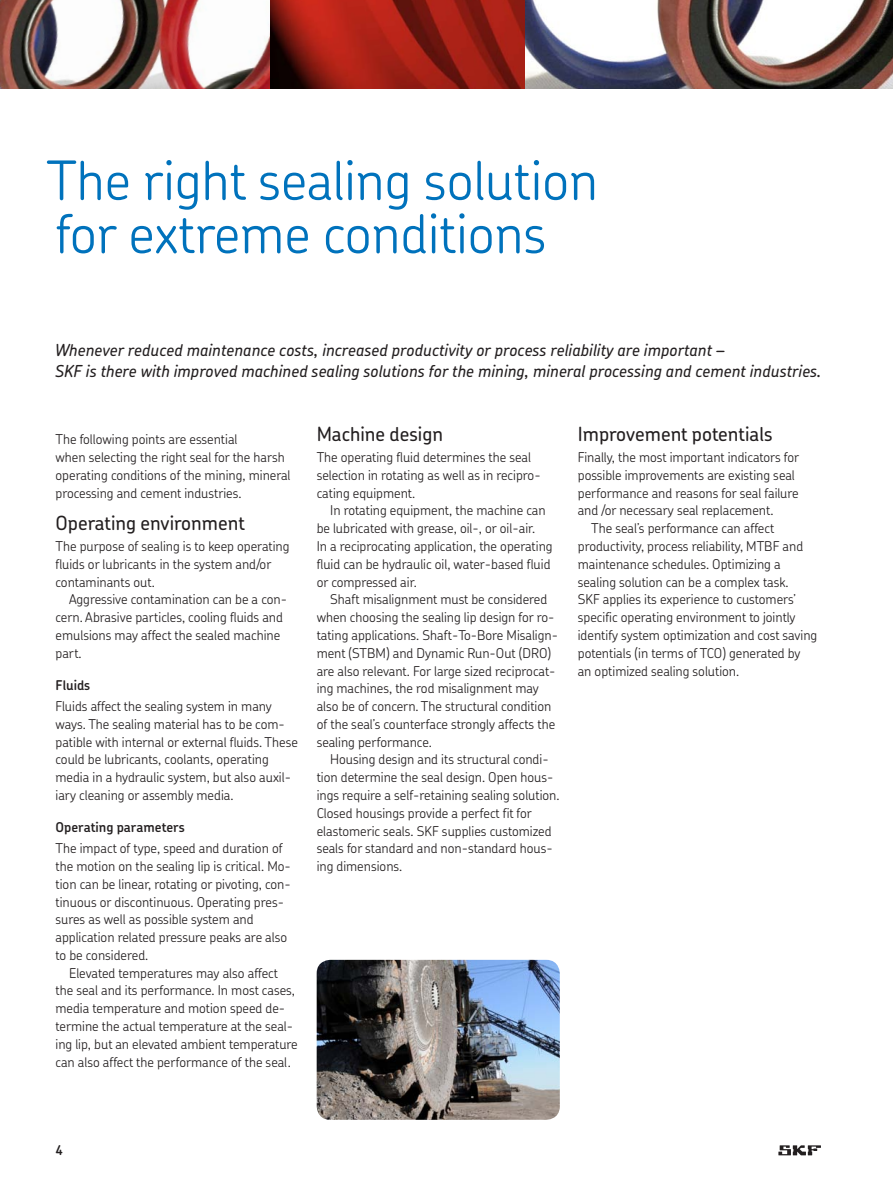
<style>
.page{position:relative;width:893px;height:1191px;background:#fff}
.page>*{position:absolute;margin:0;border:0;box-sizing:border-box;transform-origin:0 0}
.t1{font:300 54px/53.2px "SKF Chevin";color:#0072bc}
.t2{font:500 19.5px "SKF Chevin";color:#231f20}
.t3{font:italic 500 16.5px/21px "SKF Chevin";color:#231f20}
.t4{font:300 13.5px/17.9px "SKF Chevin";color:#231f20}
.t5{font:600 13.5px "SKF Chevin";color:#231f20}
</style>
<div class="page">
<img style="left:316px;top:960px;width:244px;height:160px">
<img style="left:0;top:0;width:271px;height:89px">
<img style="left:524px;top:0;width:368px;height:89px">
<img style="left:271px;top:0;width:253px;height:89px">
<svg style="left:778px;top:1145px;width:43px;height:10px"></svg>
<h1 class="t1" style="left:46px;top:153px;width:553px">The right sealing solution for extreme conditions</h1>
<p class="t3" style="left:55px;top:339px;width:768px">Whenever reduced maintenance costs, increased productivity or process reliability are important –<br>SKF is there with improved machined sealing solutions for the mining, mineral processing and cement industries.</p>
<p class="t4" style="left:56px;top:430px;width:236px">The following points are essential<br>when selecting the right seal for the harsh operating conditions of the mining, mineral processing and cement industries.</p>
<h2 class="t2" style="left:56px;top:510px;width:191px">Operating environment</h2>
<p class="t4" style="left:56px;top:537px;width:235px">The purpose of sealing is to keep operating fluids or lubricants in the system and/or contaminants out.</p>
<p class="t4" style="left:56px;top:590px;width:233px;text-indent:14px">Aggressive contamination can be a con&shy;cern. Abrasive particles, cooling fluids and emulsions may affect the sealed machine part.</p>
<p class="t5" style="left:56px;top:677px;width:36px">Fluids</p>
<p class="t4" style="left:56px;top:697px;width:244px">Fluids affect the sealing system in many ways. The sealing material has to be com&shy;patible with internal or external fluids. These could be lubricants, coolants, operating media in a hydraulic system, but also auxil&shy;iary cleaning or assembly media.</p>
<p class="t5" style="left:56px;top:819px;width:131px">Operating parameters</p>
<p class="t4" style="left:56px;top:839px;width:237px">The impact of type, speed and duration of the motion on the sealing lip is critical. Mo&shy;tion can be linear, rotating or pivoting, con&shy;tinuous or discontinuous. Operating pres&shy;sures as well as possible system and application related pressure peaks are also to be considered.</p>
<p class="t4" style="left:56px;top:964px;width:244px;text-indent:14px">Elevated temperatures may also affect the seal and its performance. In most cases, media temperature and motion speed de&shy;termine the actual temperature at the seal&shy;ing lip, but an elevated ambient temperature can also affect the performance of the seal.</p>
<h2 class="t2" style="left:316px;top:421px;width:128px">Machine design</h2>
<p class="t4" style="left:316px;top:448px;width:223px">The operating fluid determines the seal selection in rotating as well as in recipro&shy;cating equipment.</p>
<p class="t4" style="left:316px;top:501px;width:237px;text-indent:14px">In rotating equipment, the machine can be lubricated with grease, oil-, or oil-air.<br>In a reciprocating application, the operating fluid can be hydraulic oil, water-based fluid or compressed air.</p>
<p class="t4" style="left:316px;top:590px;width:243px;text-indent:14px">Shaft misalignment must be considered when choosing the sealing lip design for ro&shy;tating applications. Shaft-To-Bore Misalign&shy;ment (STBM) and Dynamic Run-Out (DRO) are also relevant. For large sized reciprocat&shy;ing machines, the rod misalignment may also be of concern. The structural condition of the seal’s counterface strongly affects the sealing performance.</p>
<p class="t4" style="left:316px;top:750px;width:244px;text-indent:14px">Housing design and its structural condi&shy;tion determine the seal design. Open hous&shy;ings require a self-retaining sealing solution.<br>Closed housings provide a perfect fit for elastomeric seals. SKF supplies customized seals for standard and non-standard hous&shy;ing dimensions.</p>
<h2 class="t2" style="left:578px;top:421px;width:196px">Improvement potentials</h2>
<p class="t4" style="left:578px;top:448px;width:223px">Finally, the most important indicators for</p>
<p class="t4" style="left:578px;top:466px;width:218px">possible improvements are existing seal</p>
<p class="t4" style="left:578px;top:484px;width:222px">performance and reasons for seal failure</p>
<p class="t4" style="left:578px;top:501px;width:197px">and /or necessary seal replacement.</p>
<p class="t4" style="left:591px;top:519px;width:184px">The seal’s performance can affect</p>
<p class="t4" style="left:578px;top:537px;width:227px">productivity, process reliability, MTBF and</p>
<p class="t4" style="left:578px;top:555px;width:204px">maintenance schedules. Optimizing a</p>
<p class="t4" style="left:578px;top:573px;width:212px">sealing solution can be a complex task.</p>
<p class="t4" style="left:578px;top:590px;width:219px">SKF applies its experience to customers’</p>
<p class="t4" style="left:578px;top:608px;width:219px">specific operating environment to jointly</p>
<p class="t4" style="left:578px;top:626px;width:241px">identify system optimization and cost saving</p>
<p class="t4" style="left:578px;top:644px;width:224px">potentials (in terms of TCO) generated by</p>
<p class="t4" style="left:578px;top:661px;width:163px">an optimized sealing solution.</p>
<p class="t5" style="left:56px;top:1142px;width:9px">4</p>
</div>
